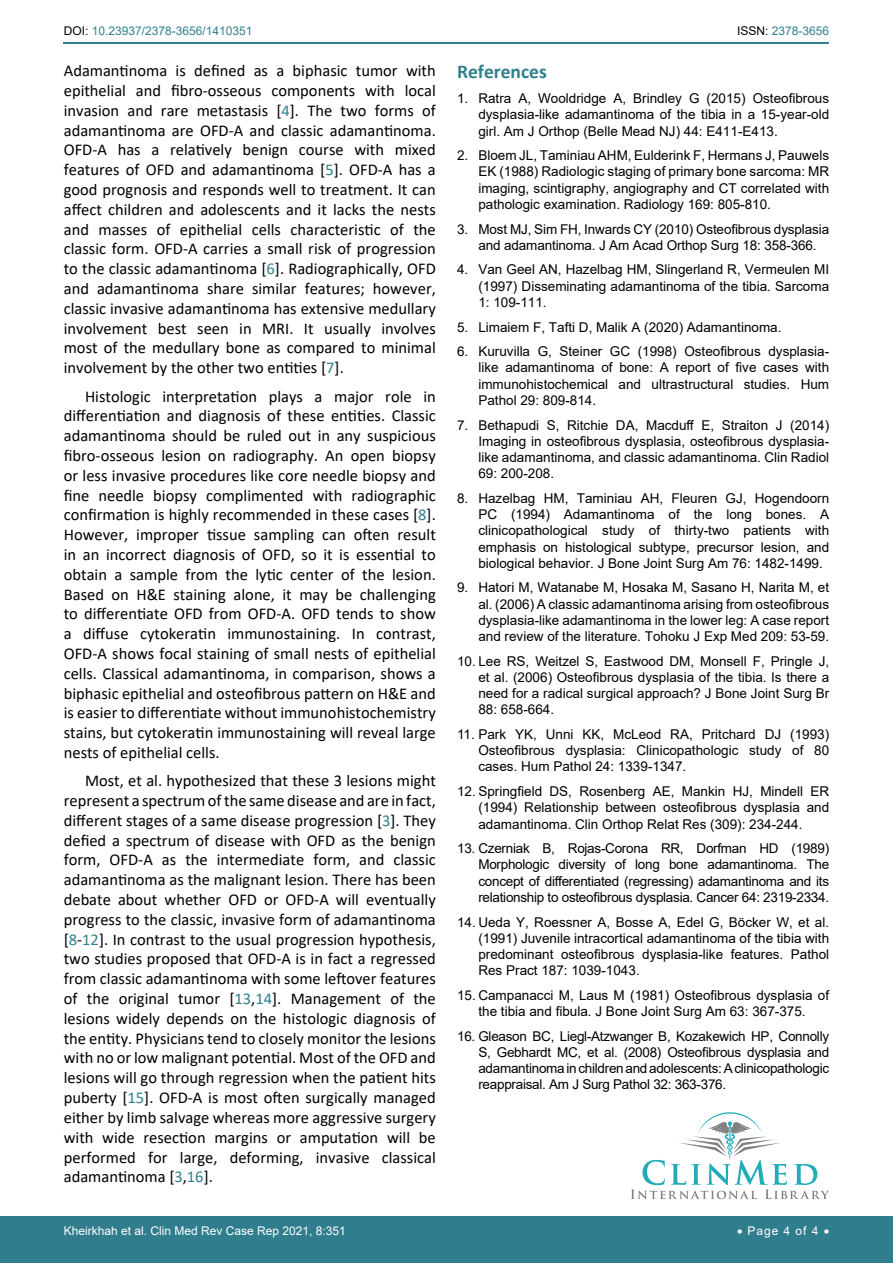
<style>
.page{position:relative;width:893px;height:1263px;background:#fff}
.page>*{position:absolute;margin:0;border:0;box-sizing:border-box;transform-origin:0 0}
.t1{font:700 19.5px "Calibri";color:#30808d}
.t2{font:16.5px/19.8px "Calibri";color:#000;text-align:justify}
.t3{font:13.5px/16.2px "Arial";color:#000;text-align:justify}
.t4{font:12px "Arial";color:#fff}
.t5{font:12px "Arial";color:#30808d}
.s1{color:#000}
.s2{color:#30808d}
</style>
<div class="page">
<hr style="left:64px;top:43px;width:765px;height:1px;background:#30808d">
<div style="left:0;top:1217px;width:893px;height:46px;background:#307d8d"></div>
<svg style="left:631px;top:1112px;width:198px;height:87px"></svg>
<p class="t5" style="left:64px;top:23px;width:190px"><span class="s1">DOI:</span> 10.23937/2378-3656/1410351</p>
<p class="t5" style="left:737px;top:23px;width:94px"><span class="s1">ISSN:</span> 2378-3656</p>
<p class="t2" style="left:64px;top:60px;width:374px">Adamantinoma is defined as a biphasic tumor with epithelial and fibro-osseous components with local invasion and rare metastasis [<span class="s2">4</span>]. The two forms of adamantinoma are OFD-A and classic adamantinoma.<br>OFD-A has a relatively benign course with mixed features of OFD and adamantinoma [<span class="s2">5</span>]. OFD-A has a good prognosis and responds well to treatment. It can affect children and adolescents and it lacks the nests and masses of epithelial cells characteristic of the classic form. OFD-A carries a small risk of progression to the classic adamantinoma [<span class="s2">6</span>]. Radiographically, OFD and adamantinoma share similar features; however, classic invasive adamantinoma has extensive medullary involvement best seen in MRI. It usually involves most of the medullary bone as compared to minimal involvement by the other two entities [<span class="s2">7</span>].</p>
<p class="t2" style="left:64px;top:386px;width:374px;text-indent:21px">Histologic interpretation plays a major role in differentiation and diagnosis of these entities. Classic adamantinoma should be ruled out in any suspicious fibro-osseous lesion on radiography. An open biopsy or less invasive procedures like core needle biopsy and fine needle biopsy complimented with radiographic confirmation is highly recommended in these cases [<span class="s2">8</span>].<br>However, improper tissue sampling can often result in an incorrect diagnosis of OFD, so it is essential to obtain a sample from the lytic center of the lesion.<br>Based on H&amp;E staining alone, it may be challenging to differentiate OFD from OFD-A. OFD tends to show a diffuse cytokeratin immunostaining. In contrast, OFD-A shows focal staining of small nests of epithelial cells. Classical adamantinoma, in comparison, shows a biphasic epithelial and osteofibrous pattern on H&amp;E and is easier to differentiate without immunohistochemistry stains, but cytokeratin immunostaining will reveal large nests of epithelial cells.</p>
<p class="t2" style="left:64px;top:770px;width:374px;text-indent:21px">Most, et al. hypothesized that these 3 lesions might represent a spectrum of the same disease and are in fact, different stages of a same disease progression [<span class="s2">3</span>]. They defied a spectrum of disease with OFD as the benign form, OFD-A as the intermediate form, and classic adamantinoma as the malignant lesion. There has been debate about whether OFD or OFD-A will eventually progress to the classic, invasive form of adamantinoma [<span class="s2">8</span>-<span class="s2">12</span>]. In contrast to the usual progression hypothesis, two studies proposed that OFD-A is in fact a regressed from classic adamantinoma with some leftover features of the original tumor [<span class="s2">13</span>,<span class="s2">14</span>]. Management of the lesions widely depends on the histologic diagnosis of the entity. Physicians tend to closely monitor the lesions with no or low malignant potential. Most of the OFD and lesions will go through regression when the patient hits puberty [<span class="s2">15</span>]. OFD-A is most often surgically managed either by limb salvage whereas more aggressive surgery with wide resection margins or amputation will be performed for large, deforming, invasive classical adamantinoma [<span class="s2">3</span>,<span class="s2">16</span>].</p>
<p class="t1" style="left:457px;top:58px;width:91px">References</p>
<p class="t3" style="left:478px;top:90px;width:352px;text-indent:-21px">1. Ratra A, Wooldridge A, Brindley G (2015) Osteofibrous dysplasia-like adamantinoma of the tibia in a 15-year-old girl. Am J Orthop (Belle Mead NJ) 44: E411-E413.</p>
<p class="t3" style="left:478px;top:147px;width:352px;text-indent:-21px">2. Bloem JL, Taminiau AHM, Eulderink F, Hermans J, Pauwels EK (1988) Radiologic staging of primary bone sarcoma: MR imaging, scintigraphy, angiography and CT correlated with pathologic examination. Radiology 169: 805-810.</p>
<p class="t3" style="left:478px;top:221px;width:352px;text-indent:-21px">3. Most MJ, Sim FH, Inwards CY (2010) Osteofibrous dysplasia and adamantinoma. J Am Acad Orthop Surg 18: 358-366.</p>
<p class="t3" style="left:478px;top:261px;width:352px;text-indent:-21px">4. Van Geel AN, Hazelbag HM, Slingerland R, Vermeulen MI (1997) Disseminating adamantinoma of the tibia. Sarcoma 1: 109-111.</p>
<p class="t3" style="left:457px;top:319px;width:326px">5. Limaiem F, Tafti D, Malik A (2020) Adamantinoma.</p>
<p class="t3" style="left:478px;top:343px;width:352px;text-indent:-21px">6. Kuruvilla G, Steiner GC (1998) Osteofibrous dysplasia&shy;like adamantinoma of bone: A report of five cases with immunohistochemical and ultrastructural studies. Hum Pathol 29: 809-814.</p>
<p class="t3" style="left:478px;top:417px;width:352px;text-indent:-21px">7. Bethapudi S, Ritchie DA, Macduff E, Straiton J (2014)<br>Imaging in osteofibrous dysplasia, osteofibrous dysplasia&shy;like adamantinoma, and classic adamantinoma. Clin Radiol 69: 200-208.</p>
<p class="t3" style="left:478px;top:490px;width:352px;text-indent:-21px">8. Hazelbag HM, Taminiau AH, Fleuren GJ, Hogendoorn PC (1994) Adamantinoma of the long bones. A clinicopathological study of thirty-two patients with emphasis on histological subtype, precursor lesion, and biological behavior. J Bone Joint Surg Am 76: 1482-1499.</p>
<p class="t3" style="left:478px;top:579px;width:352px;text-indent:-21px">9. Hatori M, Watanabe M, Hosaka M, Sasano H, Narita M, et al. (2006) A classic adamantinoma arising from osteofibrous dysplasia-like adamantinoma in the lower leg: A case report and review of the literature. Tohoku J Exp Med 209: 53-59.</p>
<p class="t3" style="left:478px;top:653px;width:352px;text-indent:-21px">10. Lee RS, Weitzel S, Eastwood DM, Monsell F, Pringle J, et al. (2006) Osteofibrous dysplasia of the tibia. Is there a need for a radical surgical approach? J Bone Joint Surg Br 88: 658-664.</p>
<p class="t3" style="left:478px;top:726px;width:352px;text-indent:-21px">11. Park YK, Unni KK, McLeod RA, Pritchard DJ (1993)<br>Osteofibrous dysplasia: Clinicopathologic study of 80 cases. Hum Pathol 24: 1339-1347.</p>
<p class="t3" style="left:478px;top:783px;width:352px;text-indent:-21px">12. Springfield DS, Rosenberg AE, Mankin HJ, Mindell ER (1994) Relationship between osteofibrous dysplasia and adamantinoma. Clin Orthop Relat Res (309): 234-244.</p>
<p class="t3" style="left:478px;top:840px;width:352px;text-indent:-21px">13. Czerniak B, Rojas-Corona RR, Dorfman HD (1989)<br>Morphologic diversity of long bone adamantinoma. The concept of differentiated (regressing) adamantinoma and its relationship to osteofibrous dysplasia. Cancer 64: 2319-2334.</p>
<p class="t3" style="left:478px;top:914px;width:352px;text-indent:-21px">14. Ueda Y, Roessner A, Bosse A, Edel G, Böcker W, et al. (1991) Juvenile intracortical adamantinoma of the tibia with predominant osteofibrous dysplasia-like features. Pathol Res Pract 187: 1039-1043.</p>
<p class="t3" style="left:457px;top:987px;width:374px;text-align:center">15. Campanacci M, Laus M (1981) Osteofibrous dysplasia of the tibia and fibula. J Bone Joint Surg Am 63: 367-375.</p>
<p class="t3" style="left:478px;top:1028px;width:352px;text-indent:-21px">16. Gleason BC, Liegl-Atzwanger B, Kozakewich HP, Connolly S, Gebhardt MC, et al. (2008) Osteofibrous dysplasia and adamantinoma in children and adolescents: A clinicopathologic reappraisal. Am J Surg Pathol 32: 363-376.</p>
<p class="t4" style="left:64px;top:1223px;width:284px">Kheirkhah et al. Clin Med Rev Case Rep 2021, 8:351</p>
<p class="t4" style="left:737px;top:1223px;width:94px">• Page 4 of 4 •</p>
</div>
